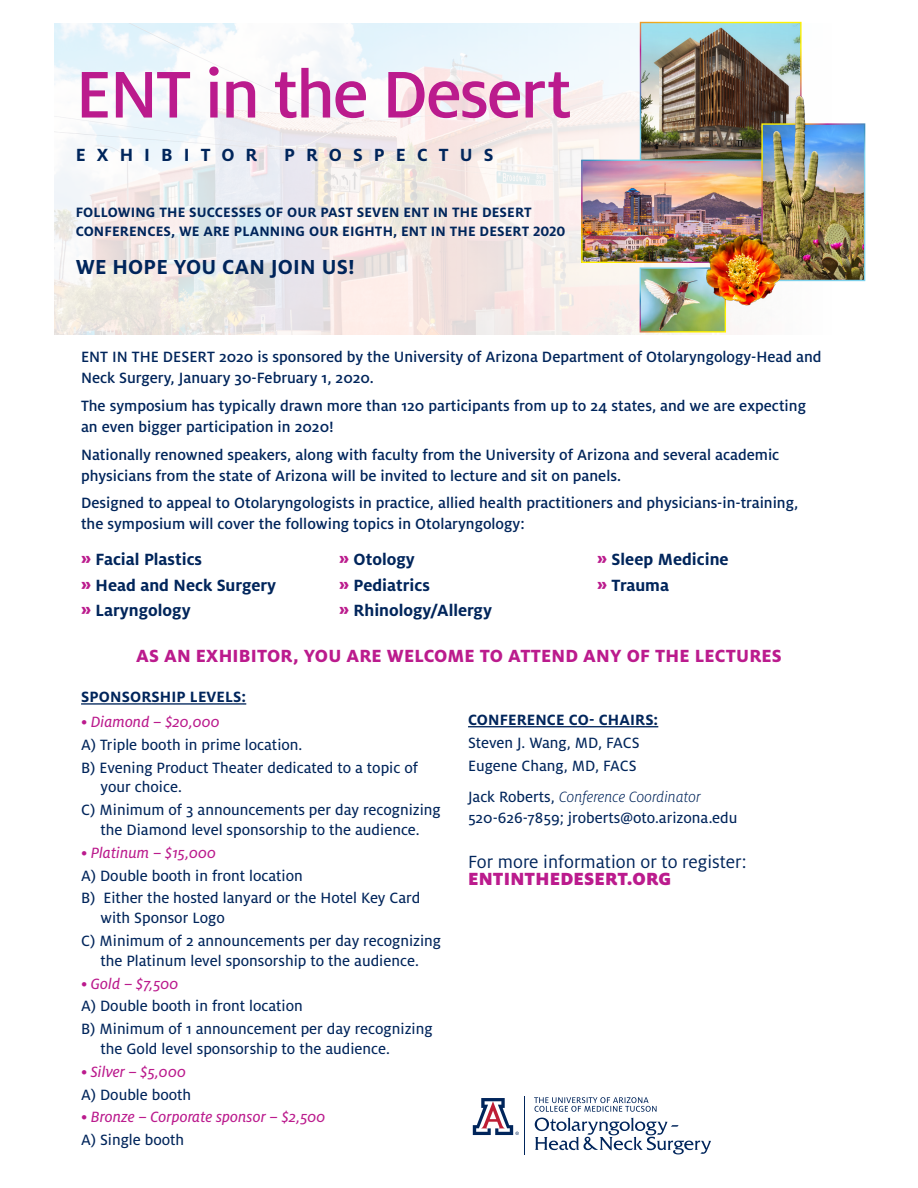
<style>
.page{position:relative;width:918px;height:1188px;background:#fff}
.page>*{position:absolute;margin:0;border:0;box-sizing:border-box;transform-origin:0 0}
.t1{font:500 73.05px "Milo OT";letter-spacing:-.03em;color:#bb1b8d}
.t2{font:700 22.5px "Milo OT";letter-spacing:.01em;color:#00255b}
.t3{font:800 19.5px "Milo OT";letter-spacing:.01em;color:#bb1b8d}
.t4{font:19.5px/16.5px "Milo OT";color:#00255b}
.t5{font:700 19.5px "Milo OT";letter-spacing:.57em;color:#00255b}
.t6{font:700 18px "Milo OT";color:#00255b}
.t7{font:500 16.5px/21px "Milo OT";color:#00255b}
.t8{font:16.5px/19.8px "Milo OT Text";color:#00255b}
.t9{font:16.5px "Milo OT Text Ita";color:#bb1b8d}
.t10{font:700 16.5px "Milo OT";letter-spacing:.01em;color:#00255b}
.t11{font:italic 300 16.5px "Milo OT";color:#00255b}
.t12{font:700 15px/19.5px "Milo OT";letter-spacing:.01em;color:#00255b}
.s1{font-weight:800;color:#bb1b8d}
.s2{font-family:"Milo OT Text";font-weight:400;font-style:normal}
.s3{font-weight:900;color:#bb1b8d}
</style>
<div class="page">
<hr style="left:81px;top:703px;width:165px;height:2px;background:#00255b">
<hr style="left:468px;top:726px;width:190px;height:1px;background:#00255b">
<img style="left:54px;top:23px;width:810px;height:311px">
<img style="left:642px;top:269px;width:82px;height:62px">
<img style="left:583px;top:162px;width:178px;height:99px">
<img style="left:642px;top:24px;width:158px;height:135px">
<img style="left:763px;top:125px;width:100px;height:154px">
<img style="left:792px;top:91px;width:15px;height:41px">
<img style="left:704px;top:234px;width:78px;height:72px">
<svg style="left:472px;top:1098px;width:47px;height:37px"></svg>
<hr style="left:524px;top:1096px;width:1px;height:59px;background:#00255b">
<svg style="left:534px;top:1097px;width:123px;height:15px"></svg>
<svg style="left:535px;top:1118px;width:176px;height:36px"></svg>
<p class="t1" style="left:76px;top:54px;width:498px">ENT in the Desert</p>
<p class="t5" style="left:76px;top:143px;width:183px">EXHIBITOR</p>
<p class="t5" style="left:284px;top:143px;width:211px">PROSPECTUS</p>
<p class="t12" style="left:76px;top:202px;width:491px">FOLLOWING THE SUCCESSES OF OUR PAST SEVEN ENT IN THE DESERT<br>CONFERENCES, WE ARE PLANNING OUR EIGHTH, ENT IN THE DESERT 2020</p>
<p class="t2" style="left:76px;top:254px;width:281px">WE HOPE YOU CAN JOIN US!</p>
<p class="t7" style="left:81px;top:347px;width:742px">ENT IN THE DESERT 2020 is sponsored by the University of Arizona Department of Otolaryngology-Head and<br>Neck Surgery, January 30-February 1, 2020.</p>
<p class="t7" style="left:81px;top:395px;width:727px">The symposium has typically drawn more than 120 participants from up to 24 states, and we are expecting an even bigger participation in 2020!</p>
<p class="t7" style="left:81px;top:444px;width:700px">Nationally renowned speakers, along with faculty from the University of Arizona and several academic physicians from the state of Arizona will be invited to lecture and sit on panels.</p>
<p class="t7" style="left:81px;top:493px;width:719px">Designed to appeal to Otolaryngologists in practice, allied health practitioners and physicians-in-training, the symposium will cover the following topics in Otolaryngology:</p>
<p class="t6" style="left:81px;top:549px;width:123px"><span class="s1">»</span> Facial Plastics</p>
<p class="t6" style="left:81px;top:575px;width:197px"><span class="s1">»</span> Head and Neck Surgery</p>
<p class="t6" style="left:81px;top:600px;width:111px"><span class="s1">»</span> Laryngology</p>
<p class="t6" style="left:597px;top:549px;width:133px"><span class="s1">»</span> Sleep Medicine</p>
<p class="t6" style="left:597px;top:575px;width:74px"><span class="s1">»</span> Trauma</p>
<p class="t6" style="left:339px;top:549px;width:77px"><span class="s1">»</span> Otology</p>
<p class="t6" style="left:339px;top:575px;width:92px"><span class="s1">»</span> Pediatrics</p>
<p class="t6" style="left:339px;top:600px;width:155px"><span class="s1">»</span> Rhinology/Allergy</p>
<p class="t3" style="left:136px;top:645px;width:647px">AS AN EXHIBITOR, YOU ARE WELCOME TO ATTEND ANY OF THE LECTURES</p>
<p class="t10" style="left:81px;top:688px;width:167px">SPONSORSHIP LEVELS:</p>
<p class="t9" style="left:81px;top:713px;width:140px">• Diamond – $20,000</p>
<p class="t8" style="left:81px;top:735px;width:223px">A) Triple booth in prime location.</p>
<p class="t8" style="left:101px;top:758px;width:319px;text-indent:-20px">B) Evening Product Theater dedicated to a topic of your choice.</p>
<p class="t8" style="left:81px;top:800px;width:361px;text-align:center">C) Minimum of 3 announcements per day recognizing the Diamond level sponsorship to the audience.</p>
<p class="t9" style="left:81px;top:844px;width:137px">• Platinum – $15,000</p>
<p class="t8" style="left:81px;top:866px;width:223px">A) Double booth in front location</p>
<p class="t8" style="left:101px;top:889px;width:321px;text-indent:-20px">B) Either the hosted lanyard or the Hotel Key Card with Sponsor Logo</p>
<p class="t8" style="left:81px;top:931px;width:362px;text-align:center">C) Minimum of 2 announcements per day recognizing the Platinum level sponsorship to the audience.</p>
<p class="t9" style="left:81px;top:974px;width:99px">• Gold – $7,500</p>
<p class="t8" style="left:81px;top:997px;width:223px">A) Double booth in front location</p>
<p class="t8" style="left:101px;top:1019px;width:334px;text-indent:-20px">B) Minimum of 1 announcement per day recognizing the Gold level sponsorship to the audience.</p>
<p class="t9" style="left:81px;top:1063px;width:107px">• Silver – $5,000</p>
<p class="t8" style="left:81px;top:1085px;width:112px">A) Double booth</p>
<p class="t9" style="left:81px;top:1108px;width:246px">• Bronze – Corporate sponsor – $2,500</p>
<p class="t8" style="left:81px;top:1130px;width:105px">A) Single booth</p>
<p class="t10" style="left:468px;top:711px;width:192px">CONFERENCE CO- CHAIRS:</p>
<p class="t8" style="left:468px;top:733px;width:173px">Steven J. Wang, MD, FACS</p>
<p class="t8" style="left:468px;top:756px;width:170px">Eugene Chang, MD, FACS</p>
<p class="t11" style="left:468px;top:788px;width:234px"><span class="s2">Jack Roberts,</span> Conference Coordinator</p>
<p class="t8" style="left:468px;top:808px;width:271px">520-626-7859; jroberts@oto.arizona.edu</p>
<p class="t4" style="left:468px;top:854px;width:280px">For more information or to register:<br><span class="s3">ENTINTHEDESERT.ORG</span></p>
</div>
